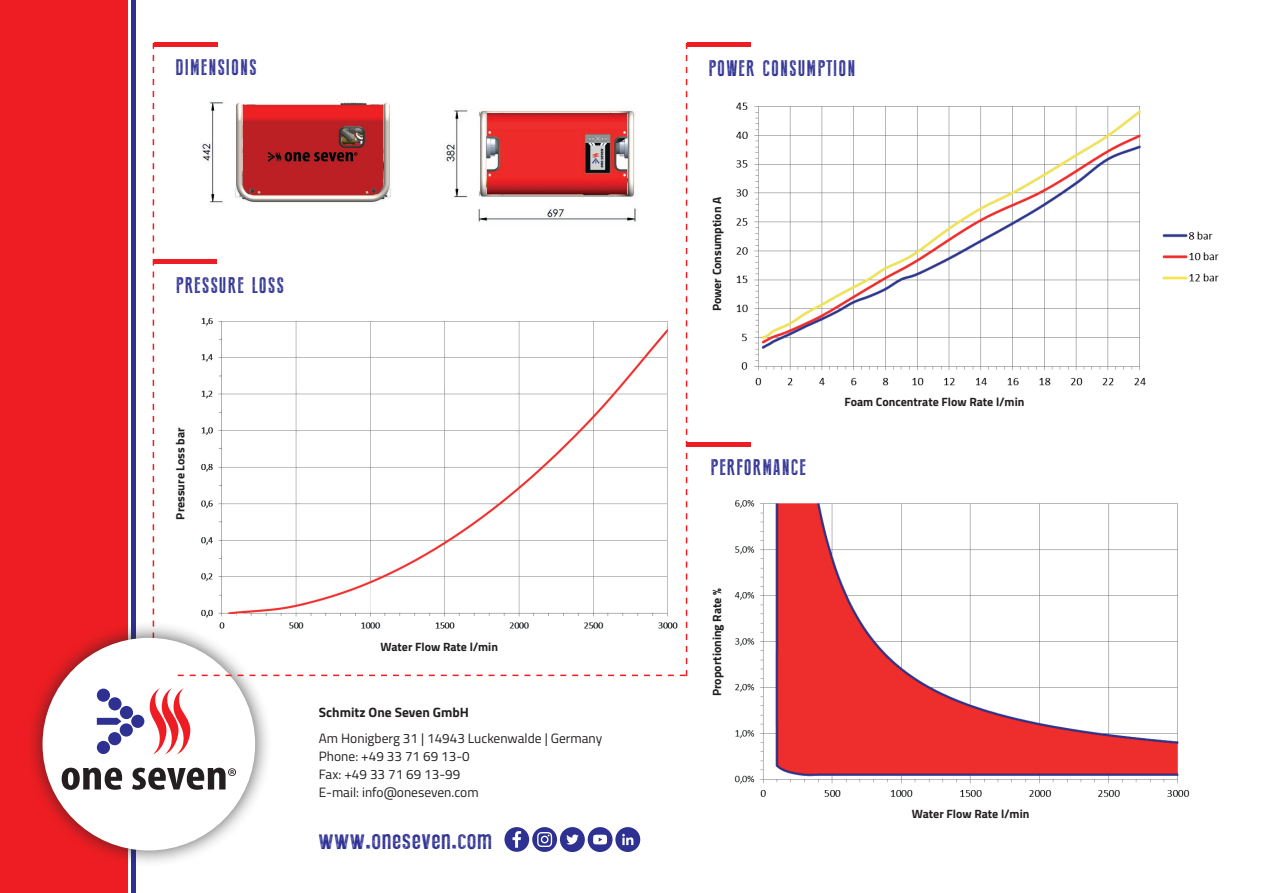
<style>
.page{position:relative;width:1263px;height:893px;background:#fff}
.page>*{position:absolute;margin:0;border:0;box-sizing:border-box;transform-origin:0 0}
.t1{font:29.1px "Press Style";letter-spacing:.045em;color:#2e3092}
.t2{font:22.5px "Press Style";letter-spacing:.055em;color:#2e3092}
.t3{font:13.5px/18px "Titillium";color:#231f20}
.t4{font:700 13.5px "Titillium";color:#231f20}
.t5{font:700 12px "Titillium";color:#231f20}
</style>
<div class="page">
<div style="left:0;top:0;width:128px;height:893px;background:#ee1d23"></div>
<hr style="left:132px;top:0;width:4px;height:893px;background:#2e3092">
<svg style="left:504px;top:827px;width:136px;height:25px"></svg>
<hr style="left:687px;top:442px;width:64px;height:4px;background:#ee1d23">
<hr style="left:687px;top:43px;width:63px;height:4px;background:#ee1d23">
<hr style="left:154px;top:43px;width:64px;height:4px;background:#ee1d23">
<svg style="left:153px;top:43px;width:1px;height:578px"></svg>
<div style="left:26px;top:621px;width:246px;height:246px;background:#231f20;opacity:.75"></div>
<div style="left:43px;top:638px;width:212px;height:212px;background:#fff;border-radius:50%"></div>
<svg style="left:62px;top:768px;width:60px;height:22px"></svg>
<svg style="left:132px;top:768px;width:104px;height:22px"></svg>
<svg style="left:97px;top:718px;width:24px;height:7px"></svg>
<div style="left:97px;top:689px;width:13px;height:13px;background:#2e3092;border-radius:50%"></div>
<div style="left:108px;top:697px;width:14px;height:13px;background:#2e3092;border-radius:50%"></div>
<div style="left:120px;top:706px;width:13px;height:13px;background:#2e3092;border-radius:50%"></div>
<div style="left:131px;top:715px;width:13px;height:13px;background:#2e3092;border-radius:50%"></div>
<div style="left:120px;top:723px;width:13px;height:14px;background:#2e3092;border-radius:50%"></div>
<div style="left:108px;top:732px;width:13px;height:13px;background:#2e3092;border-radius:50%"></div>
<div style="left:97px;top:741px;width:13px;height:13px;background:#2e3092;border-radius:50%"></div>
<svg style="left:149px;top:688px;width:41px;height:66px"></svg>
<img style="left:736px;top:102px;width:483px;height:284px">
<img style="left:734px;top:500px;width:456px;height:297px">
<div style="left:153px;top:259px;width:64px;height:5px;background:#ee1d23"></div>
<svg style="left:178px;top:43px;width:509px;height:633px"></svg>
<img style="left:198px;top:315px;width:482px;height:319px">
<h2 class="t2" style="left:175px;top:55px;width:83px">DIMENSIONS</h2>
<h2 class="t2" style="left:175px;top:273px;width:110px">PRESSURE LOSS</h2>
<p class="t5" style="left:171px;top:519px;width:93px;rotate:-90deg">Pressure Loss bar</p>
<p class="t5" style="left:380px;top:638px;width:119px">Water Flow Rate l/min</p>
<p class="t4" style="left:319px;top:702px;width:151px">Schmitz One Seven GmbH</p>
<p class="t3" style="left:319px;top:729px;width:285px">Am Honigberg 31 | 14943 Luckenwalde | Germany<br>Phone: +49 33 71 69 13-0<br>Fax: +49 33 71 69 13-99<br>E-mail: info@oneseven.com</p>
<h1 class="t1" style="left:319px;top:823px;width:174px">www.oneseven.com</h1>
<h2 class="t2" style="left:708px;top:56px;width:149px">POWER CONSUMPTION</h2>
<p class="t5" style="left:708px;top:311px;width:116px;rotate:-90deg">Power Consumption A</p>
<h2 class="t2" style="left:710px;top:455px;width:97px">PERFORMANCE</h2>
<p class="t5" style="left:844px;top:392px;width:181px">Foam Concentrate Flow Rate l/min</p>
<p class="t5" style="left:708px;top:696px;width:109px;rotate:-90deg">Proportioning Rate %</p>
<p class="t5" style="left:912px;top:805px;width:119px">Water Flow Rate l/min</p>
</div>
